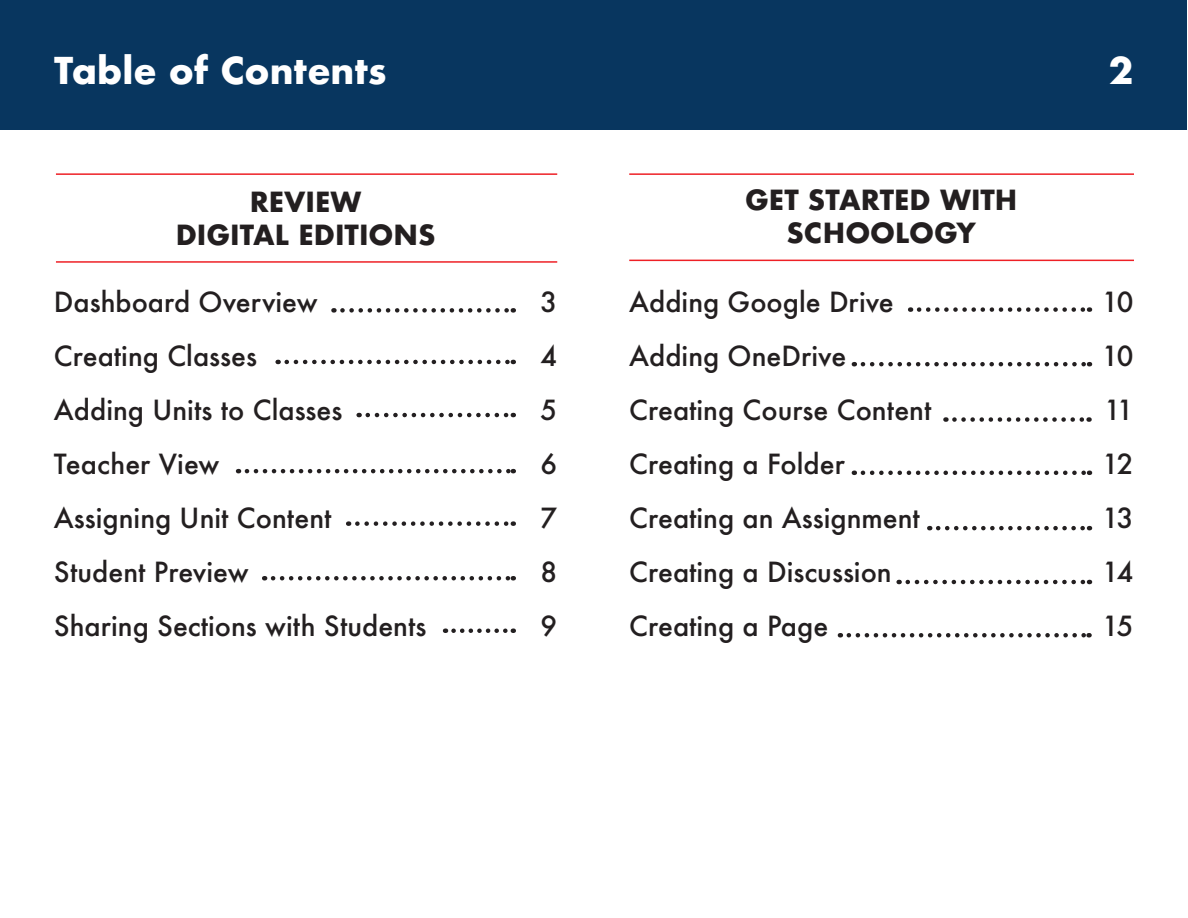
<style>
.page{position:relative;width:1188px;height:918px;background:#fff}
.page>*{position:absolute;margin:0;border:0;box-sizing:border-box;transform-origin:0 0}
.t1{font:700 36px "Futura";color:#fff}
.t2{font:500 27px "Futura";color:#231f20}
.t3{font:700 27px "Futura";color:#231f20}
</style>
<div class="page">
<div style="left:0;top:0;width:1186px;height:130px;background:#08365f"></div>
<svg style="left:342px;top:308px;width:172px;height:5px"></svg>
<svg style="left:287px;top:360px;width:227px;height:4px"></svg>
<svg style="left:368px;top:413px;width:146px;height:4px"></svg>
<svg style="left:247px;top:469px;width:267px;height:4px"></svg>
<svg style="left:273px;top:576px;width:241px;height:4px"></svg>
<svg style="left:357px;top:521px;width:157px;height:5px"></svg>
<svg style="left:454px;top:628px;width:60px;height:5px"></svg>
<hr style="left:629px;top:260px;width:505px;height:1px;background:#ee2026">
<hr style="left:56px;top:261px;width:501px;height:2px;background:#ee2026">
<hr style="left:56px;top:173px;width:501px;height:2px;background:#ee2026">
<hr style="left:629px;top:173px;width:505px;height:2px;background:#ee2026">
<svg style="left:919px;top:307px;width:171px;height:5px"></svg>
<svg style="left:863px;top:362px;width:227px;height:4px"></svg>
<svg style="left:863px;top:471px;width:227px;height:4px"></svg>
<svg style="left:938px;top:526px;width:152px;height:4px"></svg>
<svg style="left:908px;top:580px;width:182px;height:4px"></svg>
<svg style="left:954px;top:417px;width:136px;height:5px"></svg>
<svg style="left:849px;top:633px;width:241px;height:5px"></svg>
<p class="t1" style="left:54px;top:44px;width:334px">Table of Contents</p>
<p class="t1" style="left:1109px;top:44px;width:26px">2</p>
<p class="t3" style="left:250px;top:183px;width:113px">REVIEW</p>
<p class="t3" style="left:176px;top:216px;width:261px">DIGITAL EDITIONS</p>
<p class="t2" style="left:54px;top:283px;width:265px">Dashboard Overview</p>
<p class="t2" style="left:54px;top:337px;width:205px">Creating Classes</p>
<p class="t2" style="left:54px;top:391px;width:290px">Adding Units to Classes</p>
<p class="t2" style="left:54px;top:445px;width:167px">Teacher View</p>
<p class="t2" style="left:54px;top:499px;width:279px">Assigning Unit Content</p>
<p class="t2" style="left:54px;top:553px;width:196px">Student Preview</p>
<p class="t2" style="left:54px;top:607px;width:374px">Sharing Sections with Students</p>
<p class="t2" style="left:541px;top:283px;width:18px">3</p>
<p class="t2" style="left:541px;top:337px;width:18px">4</p>
<p class="t2" style="left:541px;top:391px;width:18px">5</p>
<p class="t2" style="left:541px;top:445px;width:18px">6</p>
<p class="t2" style="left:541px;top:499px;width:18px">7</p>
<p class="t2" style="left:541px;top:553px;width:18px">8</p>
<p class="t2" style="left:541px;top:607px;width:18px">9</p>
<p class="t3" style="left:745px;top:180px;width:274px">GET STARTED WITH</p>
<p class="t3" style="left:787px;top:213px;width:191px">SCHOOLOGY</p>
<p class="t2" style="left:629px;top:283px;width:266px">Adding Google Drive</p>
<p class="t2" style="left:629px;top:337px;width:219px">Adding OneDrive</p>
<p class="t2" style="left:629px;top:391px;width:304px">Creating Course Content</p>
<p class="t2" style="left:629px;top:445px;width:217px">Creating a Folder</p>
<p class="t2" style="left:629px;top:499px;width:292px">Creating an Assignment</p>
<p class="t2" style="left:629px;top:553px;width:264px">Creating a Discussion</p>
<p class="t2" style="left:629px;top:607px;width:201px">Creating a Page</p>
<p class="t2" style="left:1102px;top:283px;width:33px">10</p>
<p class="t2" style="left:1102px;top:337px;width:33px">10</p>
<p class="t2" style="left:1104px;top:391px;width:31px">11</p>
<p class="t2" style="left:1102px;top:445px;width:33px">12</p>
<p class="t2" style="left:1102px;top:499px;width:33px">13</p>
<p class="t2" style="left:1102px;top:553px;width:33px">14</p>
<p class="t2" style="left:1102px;top:607px;width:33px">15</p>
</div>
